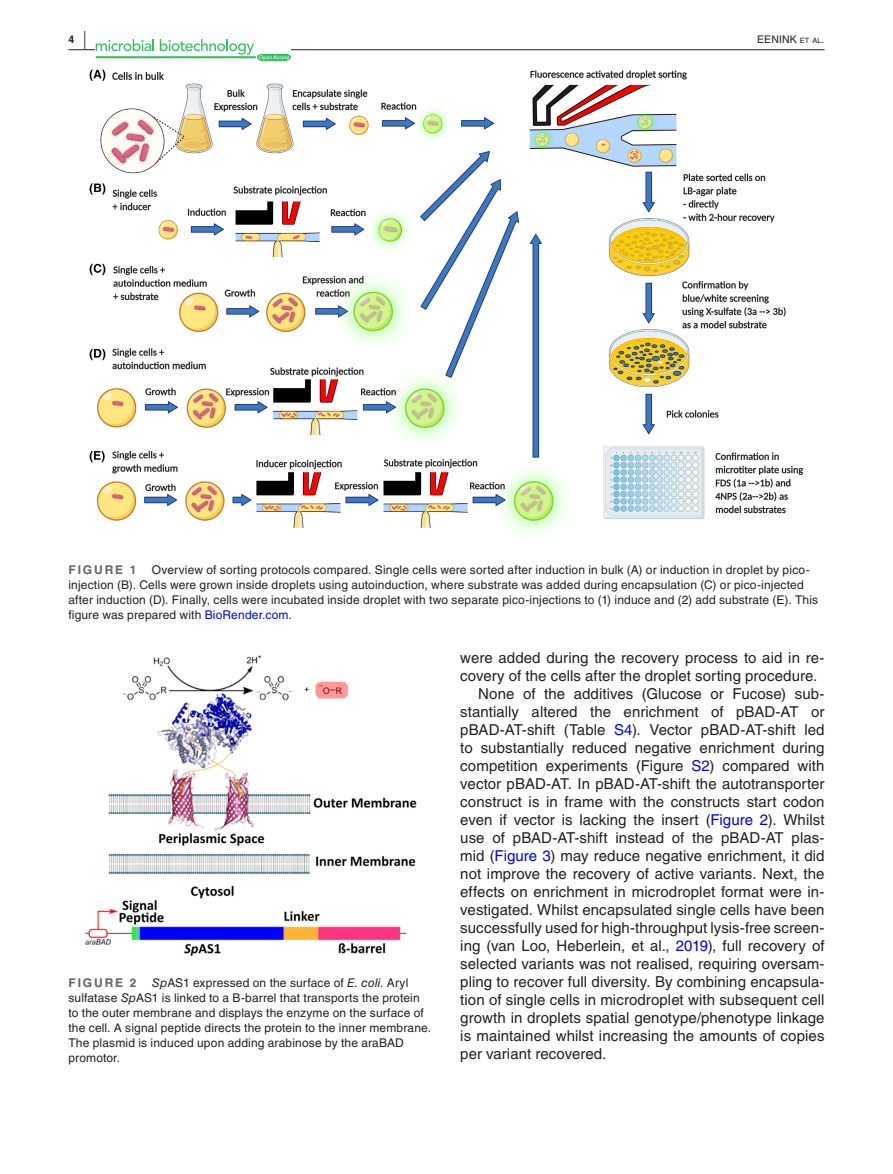
<style>
.page{position:relative;width:893px;height:1174px;background:#fff}
.page>*{position:absolute;margin:0;border:0;box-sizing:border-box;transform-origin:0 0}
.t1{font:15px "Helvetica LT Std";letter-spacing:.005em;color:#231f20}
.t2{font:12px/15px "Helvetica LT Std";letter-spacing:.015em;color:#231f20}
.t3{font:700 12px "Helvetica LT Std";letter-spacing:.155em;color:#636366}
.t4{font:10.5px "Helvetica LT Std";letter-spacing:.01em;color:#231f20}
.t5{font:700 10.5px "Helvetica LT Std";color:#231f20}
.s1{font-size:18px}
.s2{font-size:7.35px}
.s3{color:#00f}
.s4{font-style:italic}
</style>
<div class="page">
<hr style="left:68px;top:49px;width:756px;height:1px;background:#231f20">
<svg style="left:96px;top:39px;width:193px;height:21px"></svg>
<img style="left:89px;top:69px;width:715px;height:465px">
<img style="left:85px;top:655px;width:331px;height:301px">
<p class="t5" style="left:68px;top:33px;width:19px">4 <span class="s1">|</span></p>
<p class="t4" style="left:757px;top:33px;width:69px">EENINK <span class="s2">et al</span>.</p>
<p class="t2" style="left:68px;top:562px;width:751px;text-indent:84px">Overview of sorting protocols compared. Single cells were sorted after induction in bulk (A) or induction in droplet by pico&shy;injection (B). Cells were grown inside droplets using autoinduction, where substrate was added during encapsulation (C) or pico-injected after induction (D). Finally, cells were incubated inside droplet with two separate pico-injections to (1) induce and (2) add substrate (E). This figure was prepared with <span class="s3">BioRender.com</span>.</p>
<p class="t3" style="left:68px;top:562px;width:70px">FIGURE 1</p>
<p class="t2" style="left:68px;top:975px;width:364px;text-indent:84px"><span class="s4">Sp</span>AS1 expressed on the surface of <span class="s4">E. coli</span>. Aryl sulfatase <span class="s4">Sp</span>AS1 is linked to a B-barrel that transports the protein to the outer membrane and displays the enzyme on the surface of the cell. A signal peptide directs the protein to the inner membrane.<br>The plasmid is induced upon adding arabinose by the araBAD promotor.</p>
<p class="t3" style="left:68px;top:975px;width:70px">FIGURE 2</p>
<p class="t1" style="left:460px;top:649px;width:366px">were added during the recovery process to aid in re-</p>
<p class="t1" style="left:460px;top:667px;width:358px">covery of the cells after the droplet sorting procedure.</p>
<p class="t1" style="left:478px;top:685px;width:348px">None of the additives (Glucose or Fucose) sub-</p>
<p class="t1" style="left:460px;top:703px;width:366px">stantially altered the enrichment of pBAD-AT or</p>
<p class="t1" style="left:460px;top:721px;width:366px">pBAD-AT-shift (Table <span class="s3">S4</span>). Vector pBAD-AT-shift led</p>
<p class="t1" style="left:460px;top:739px;width:366px">to substantially reduced negative enrichment during</p>
<p class="t1" style="left:460px;top:757px;width:366px">competition experiments (Figure <span class="s3">S2</span>) compared with</p>
<p class="t1" style="left:460px;top:775px;width:366px">vector pBAD-AT. In pBAD-AT-shift the autotransporter</p>
<p class="t1" style="left:460px;top:793px;width:366px">construct is in frame with the constructs start codon</p>
<p class="t1" style="left:460px;top:811px;width:366px">even if vector is lacking the insert (<span class="s3">Figure 2</span>). Whilst</p>
<p class="t1" style="left:460px;top:829px;width:366px">use of pBAD-AT-shift instead of the pBAD-AT plas-</p>
<p class="t1" style="left:460px;top:847px;width:366px">mid (<span class="s3">Figure 3</span>) may reduce negative enrichment, it did</p>
<p class="t1" style="left:460px;top:865px;width:366px">not improve the recovery of active variants. Next, the</p>
<p class="t1" style="left:460px;top:883px;width:366px">effects on enrichment in microdroplet format were in-</p>
<p class="t1" style="left:460px;top:901px;width:366px">vestigated. Whilst encapsulated single cells have been</p>
<p class="t1" style="left:460px;top:919px;width:366px">successfully used for high-throughput lysis-free screen-</p>
<p class="t1" style="left:460px;top:937px;width:366px">ing (van Loo, Heberlein, et al., <span class="s3">2019</span>), full recovery of</p>
<p class="t1" style="left:460px;top:955px;width:366px">selected variants was not realised, requiring oversam-</p>
<p class="t1" style="left:460px;top:973px;width:366px">pling to recover full diversity. By combining encapsula-</p>
<p class="t1" style="left:460px;top:991px;width:366px">tion of single cells in microdroplet with subsequent cell</p>
<p class="t1" style="left:460px;top:1009px;width:366px">growth in droplets spatial genotype/phenotype linkage</p>
<p class="t1" style="left:460px;top:1027px;width:366px">is maintained whilst increasing the amounts of copies</p>
<p class="t1" style="left:460px;top:1045px;width:147px">per variant recovered.</p>
</div>
